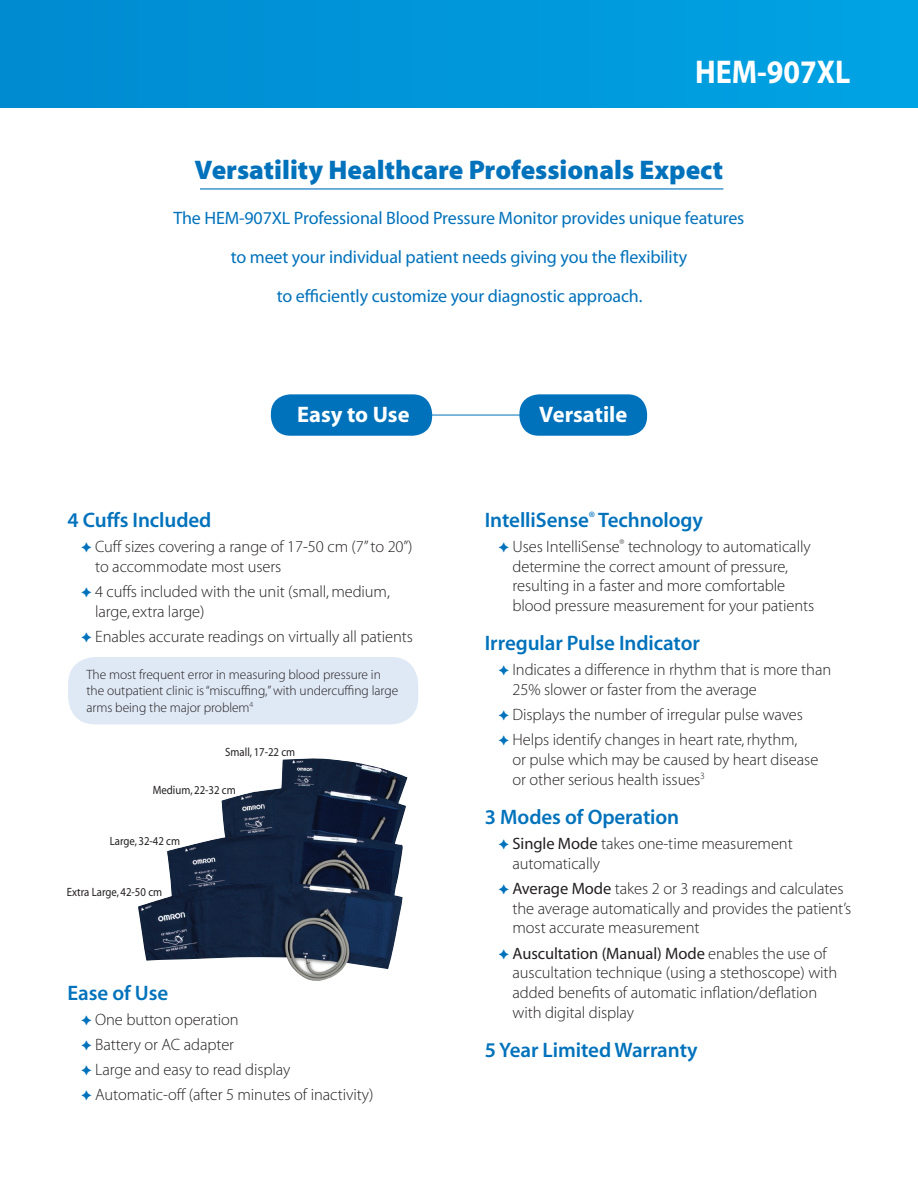
<style>
.page{position:relative;width:918px;height:1188px;background:#fff}
.page>*{position:absolute;margin:0;border:0;box-sizing:border-box;transform-origin:0 0}
.t1{font:33px "Myriad MM 700 600";letter-spacing:.04em;color:#fff;scale:.91 1}
.t2{font:27px "Myriad MM 830 600";letter-spacing:.055em;color:#0072bc}
.t3{font:22.5px "Myriad MM 700 600";letter-spacing:.04em;color:#fff}
.t4{font:21px "Myriad MM 565 600";letter-spacing:.015em;color:#0072bc}
.t5{font:18px/39px "Myriad MM 400 600";letter-spacing:-.01em;color:#0072bc;text-align:center}
.t6{font:16.5px/19.8px "Myriad MM 215 600";letter-spacing:-.025em;color:#231f20}
.t7{font:13.5px/16.2px "Myriad MM 215 600";letter-spacing:-.025em;color:#231f20}
.t8{font:12px "Myriad MM 400 600";color:#231f20;scale:.9 1}
.s1{font-family:"Myriad MM 400 600"}
</style>
<div class="page">
<div style="left:0;top:0;width:918px;height:108px;background:#0097da"></div>
<img style="left:138px;top:758px;width:270px;height:223px">
<hr style="left:200px;top:188px;width:523px;height:2px;background:#0072bc">
<hr style="left:417px;top:415px;width:124px;height:1px;background:#0072bc">
<div style="left:271px;top:394px;width:161px;height:42px;background:#0072bc;border-radius:20px"></div>
<div style="left:519px;top:394px;width:128px;height:42px;background:#0072bc;border-radius:20px"></div>
<div style="left:68px;top:657px;width:350px;height:67px;background:#dfe8f5;border-radius:27px"></div>
<p class="t1" style="left:695px;top:56px;width:171px">HEM-907XL</p>
<p class="t2" style="left:195px;top:156px;width:529px">Versatility Healthcare Professionals Expect</p>
<p class="t5" style="left:173px;top:199px;width:572px">The HEM-907XL Professional Blood Pressure Monitor provides unique features to meet your individual patient needs giving you the flexibility<br>to efficiently customize your diagnostic approach.</p>
<p class="t3" style="left:297px;top:404px;width:113px">Easy to Use</p>
<p class="t3" style="left:539px;top:404px;width:89px">Versatile</p>
<p class="t4" style="left:68px;top:509px;width:145px">4 Cuffs Included</p>
<p class="t6" style="left:95px;top:537px;width:319px">Cuff sizes covering a range of 17-50 cm (7”to 20”) to accommodate most users</p>
<p class="t6" style="left:95px;top:582px;width:297px">4 cuffs included with the unit (small,medium, large,extra large)</p>
<p class="t6" style="left:95px;top:627px;width:320px">Enables accurate readings on virtually all patients</p>
<p class="t7" style="left:86px;top:667px;width:313px">The most frequent error in measuring blood pressure in the outpatient clinic is“miscuffing,”with undercuffing large arms being the major problem<sup>4</sup></p>
<p class="t8" style="left:225px;top:746px;width:79px">Small, 17-22 cm</p>
<p class="t8" style="left:153px;top:784px;width:94px">Medium, 22-32 cm</p>
<p class="t8" style="left:110px;top:835px;width:80px">Large, 32-42 cm</p>
<p class="t8" style="left:67px;top:886px;width:107px">Extra Large, 42-50 cm</p>
<p class="t4" style="left:68px;top:982px;width:102px">Ease of Use</p>
<p class="t6" style="left:95px;top:1010px;width:145px">One button operation</p>
<p class="t6" style="left:95px;top:1035px;width:141px">Battery or AC adapter</p>
<p class="t6" style="left:95px;top:1061px;width:197px">Large and easy to read display</p>
<p class="t6" style="left:95px;top:1086px;width:280px">Automatic-off (after 5 minutes of inactivity)</p>
<p class="t4" style="left:485px;top:509px;width:219px">IntelliSense<sup>®</sup> Technology</p>
<p class="t6" style="left:513px;top:537px;width:304px">Uses IntelliSense<sup>®</sup> technology to automatically determine the correct amount of pressure, resulting in a faster and more comfortable blood pressure measurement for your patients</p>
<p class="t4" style="left:485px;top:633px;width:216px">Irregular Pulse Indicator</p>
<p class="t6" style="left:513px;top:660px;width:321px">Indicates a difference in rhythm that is more than<br>25% slower or faster from the average</p>
<p class="t6" style="left:513px;top:705px;width:292px">Displays the number of irregular pulse waves</p>
<p class="t6" style="left:513px;top:731px;width:308px">Helps identify changes in heart rate,rhythm,<br>or pulse which may be caused by heart disease or other serious health issues<sup>3</sup></p>
<p class="t4" style="left:485px;top:806px;width:196px">3 Modes of Operation</p>
<p class="t6" style="left:513px;top:834px;width:282px"><span class="s1">Single Mode</span> takes one-time measurement automatically</p>
<p class="t6" style="left:513px;top:879px;width:341px"><span class="s1">Average Mode</span> takes 2 or 3 readings and calculates the average automatically and provides the patient’s most accurate measurement</p>
<p class="t6" style="left:513px;top:944px;width:327px"><span class="s1">Auscultation (Manual) Mode</span> enables the use of auscultation technique (using a stethoscope) with added benefits of automatic inflation/deflation with digital display</p>
<p class="t4" style="left:485px;top:1039px;width:214px">5 Year Limited Warranty</p>
</div>
